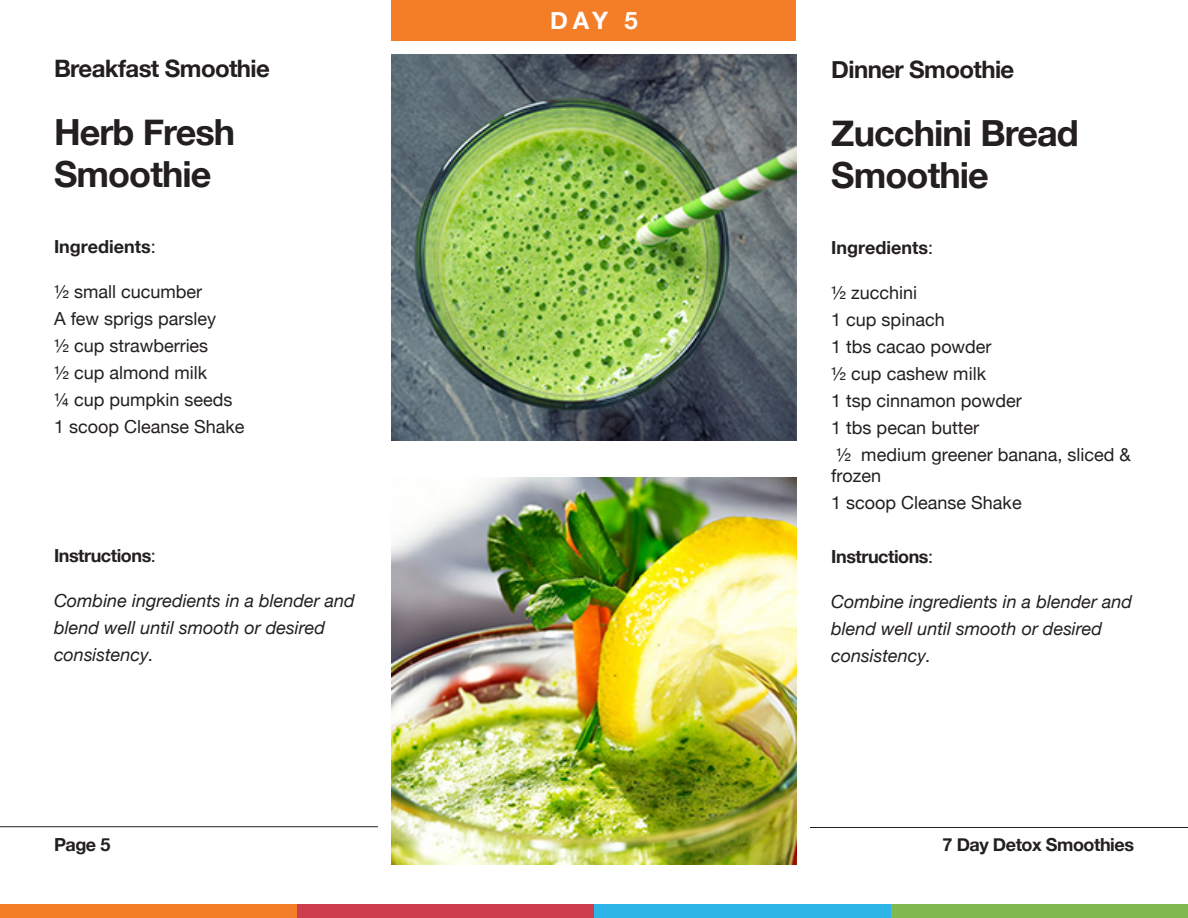
<style>
.page{position:relative;width:1188px;height:918px;background:#fff}
.page>*{position:absolute;margin:0;border:0;box-sizing:border-box;transform-origin:0 0}
.t1{font:700 36px/42px "Helvetica Neue";letter-spacing:-.025em;color:#231f20}
.t2{font:700 24px "Helvetica Neue";letter-spacing:-.025em;color:#231f20}
.t3{font:700 24px "Helvetica Neue";color:#fff}
.Recipe{font:18px/21px "Helvetica Neue";color:#231f20}
.Instructions{font:italic 18px/27px "Helvetica Neue";color:#231f20}
.Recipe-2{font:700 18px "Helvetica Neue";letter-spacing:-.025em;color:#231f20}
.Recipe-3{font:700 18px "Helvetica Neue";color:#231f20}
.s1{font-weight:400}
</style>
<div class="page">
<img style="left:392px;top:54px;width:404px;height:387px">
<img style="left:392px;top:477px;width:404px;height:387px">
<hr style="left:0;top:826px;width:378px;height:1px;background:#231f20">
<hr style="left:810px;top:827px;width:378px;height:1px;background:#231f20">
<div style="left:0;top:904px;width:297px;height:14px;background:#f47e28"></div>
<div style="left:297px;top:904px;width:297px;height:14px;background:#cd3e4c"></div>
<div style="left:594px;top:904px;width:297px;height:14px;background:#2eb5e8"></div>
<div style="left:891px;top:904px;width:297px;height:14px;background:#81b950"></div>
<div style="left:392px;top:0;width:404px;height:40px;background:#f47e28"></div>
<p class="t2" style="left:54px;top:54px;width:218px">Breakfast Smoothie</p>
<p class="t1" style="left:54px;top:111px;width:183px">Herb Fresh<br>Smoothie</p>
<p class="Recipe-3" style="left:54px;top:235px;width:103px">Ingredients<span class="s1">:</span></p>
<p class="Recipe" style="left:54px;top:282px;width:150px">½ small cucumber</p>
<p class="Recipe" style="left:54px;top:309px;width:164px">A few sprigs parsley</p>
<p class="Recipe" style="left:54px;top:336px;width:156px">½ cup strawberries</p>
<p class="Recipe" style="left:54px;top:363px;width:155px">½ cup almond milk</p>
<p class="Recipe" style="left:54px;top:390px;width:180px">¼ cup pumpkin seeds</p>
<p class="Recipe" style="left:54px;top:417px;width:192px">1 scoop Cleanse Shake</p>
<p class="Recipe-2" style="left:54px;top:544px;width:103px">Instructions<span class="s1">:</span></p>
<p class="Instructions" style="left:54px;top:586px;width:302px">Combine ingredients in a blender and blend well until smooth or desired consistency.</p>
<p class="t3" style="left:550px;top:5px;width:89px">DAY 5</p>
<p class="t2" style="left:831px;top:55px;width:185px">Dinner Smoothie</p>
<p class="t1" style="left:831px;top:112px;width:249px">Zucchini Bread<br>Smoothie</p>
<p class="Recipe-3" style="left:831px;top:237px;width:103px">Ingredients<span class="s1">:</span></p>
<p class="Recipe" style="left:831px;top:283px;width:88px">½ zucchini</p>
<p class="Recipe" style="left:831px;top:310px;width:115px">1 cup spinach</p>
<p class="Recipe" style="left:831px;top:337px;width:162px">1 tbs cacao powder</p>
<p class="Recipe" style="left:831px;top:364px;width:156px">½ cup cashew milk</p>
<p class="Recipe" style="left:831px;top:391px;width:192px">1 tsp cinnamon powder</p>
<p class="Recipe" style="left:831px;top:418px;width:149px">1 tbs pecan butter</p>
<p class="Recipe" style="left:831px;top:445px;width:301px">½ medium greener banana, sliced &amp; frozen</p>
<p class="Recipe" style="left:831px;top:493px;width:192px">1 scoop Cleanse Shake</p>
<p class="Recipe-2" style="left:831px;top:545px;width:103px">Instructions<span class="s1">:</span></p>
<p class="Instructions" style="left:831px;top:588px;width:302px">Combine ingredients in a blender and blend well until smooth or desired consistency.</p>
<p class="Recipe-2" style="left:54px;top:834px;width:58px">Page 5</p>
<p class="Recipe-2" style="left:943px;top:834px;width:193px">7 Day Detox Smoothies</p>
</div>
